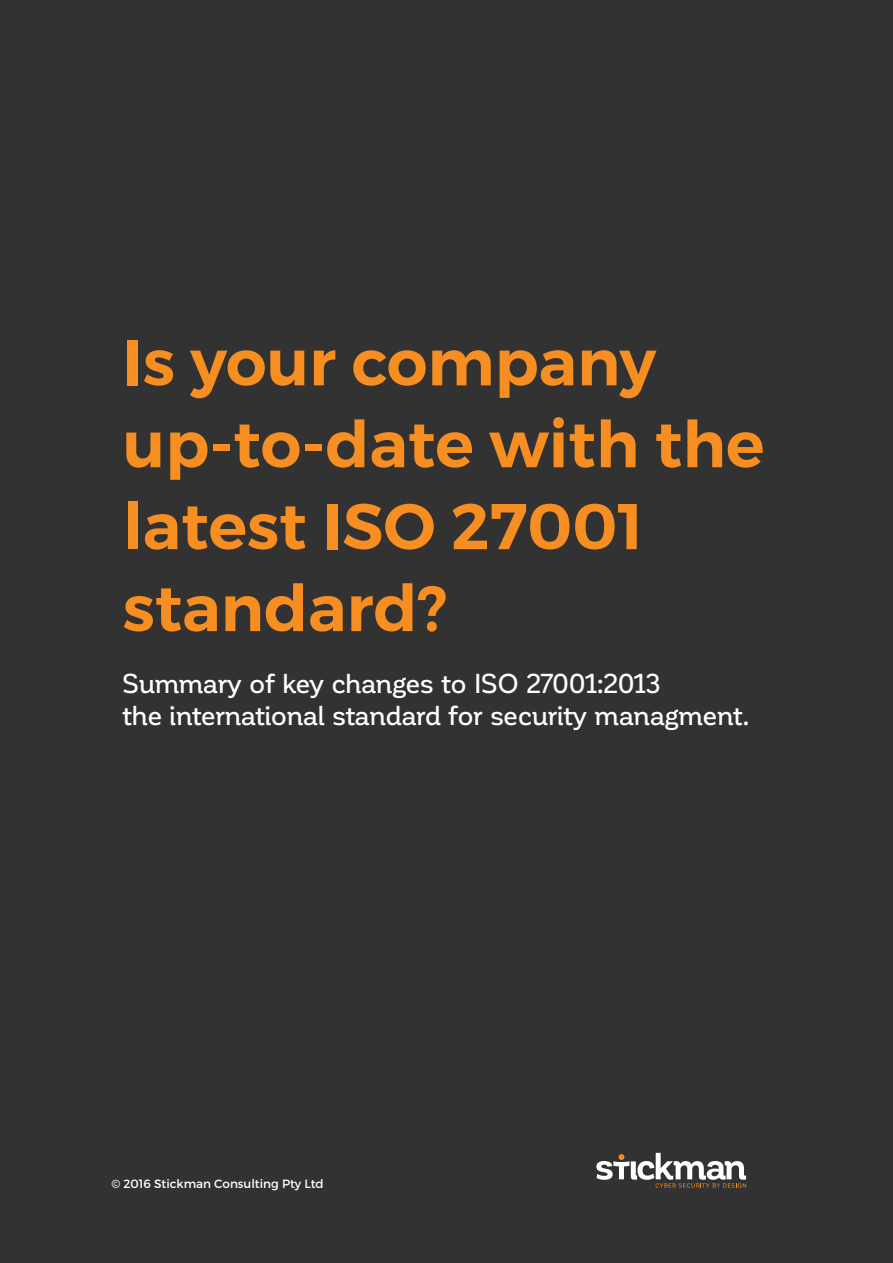
<style>
.page{position:relative;width:893px;height:1263px;background:#333233}
.page>*{position:absolute;margin:0;border:0;box-sizing:border-box;transform-origin:0 0}
.t1{font:600 64.5px/81.9px "Montserrat";color:#f68e21}
.t2{font:500 27px/32.4px "Corporative";letter-spacing:-.02em;color:#fff}
.t3{font:12px "Montserrat";color:#fff}
</style>
<div class="page">
<svg style="left:596px;top:1153px;width:150px;height:34px"></svg>
<h1 class="t1" style="left:123px;top:322px;width:643px">Is your company up-to-date with the latest ISO 27001 standard?</h1>
<p class="t2" style="left:123px;top:667px;width:628px">Summary of key changes to ISO 27001:2013<br>the international standard for security managment.</p>
<p class="t3" style="left:112px;top:1176px;width:214px">© 2016 Stickman Consulting Pty Ltd</p>
</div>
